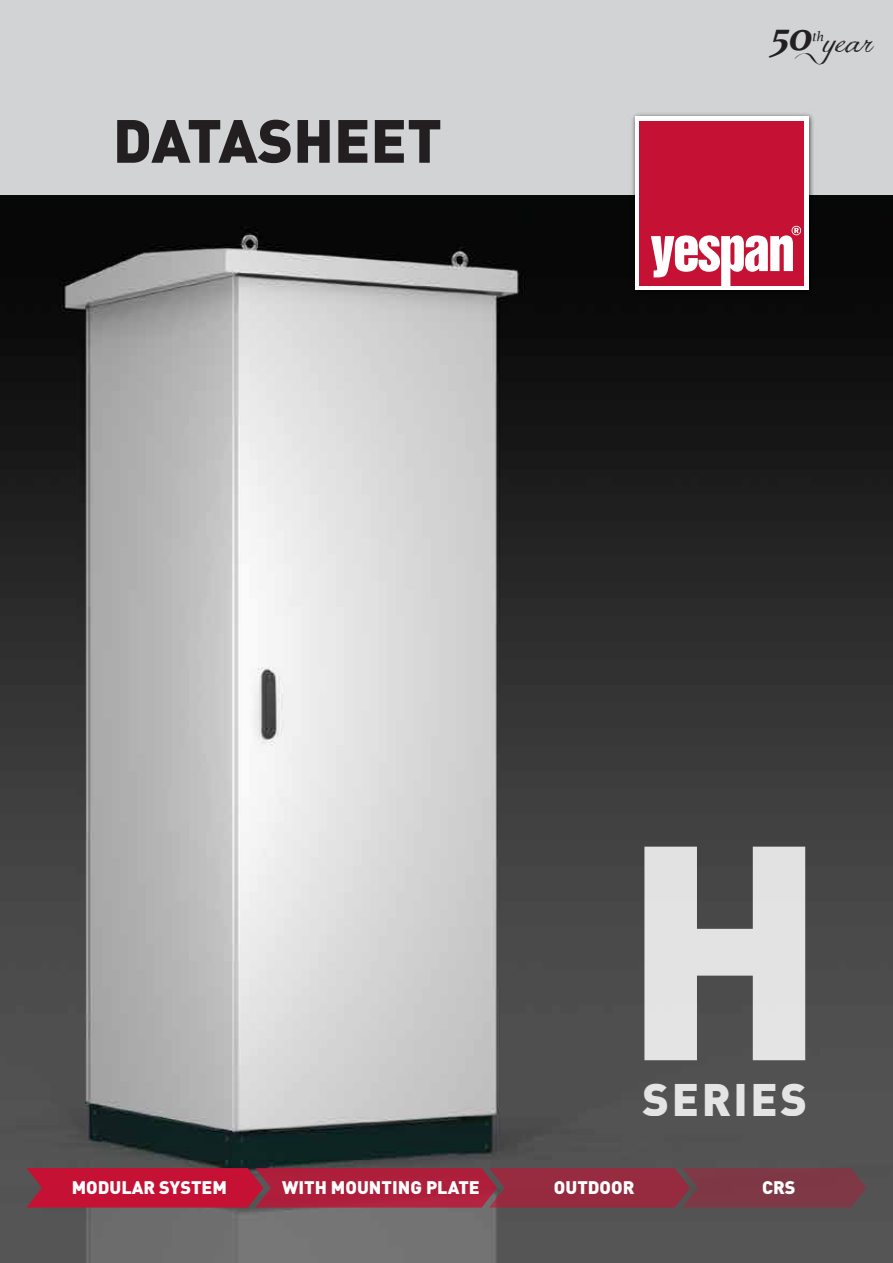
<style>
.page{position:relative;width:893px;height:1263px;background:#fff}
.page>*{position:absolute;margin:0;border:0;box-sizing:border-box;transform-origin:0 0}
.t1{font:900 300px "DIN Pro";color:#fff}
.t2{font:900 60px "DIN Pro";color:#231f20}
.t3{font:900 45px "DIN Pro";letter-spacing:.06em;color:#fff}
.t4{font:italic 700 43.2px "Athelas";color:#231f20}
.t5{font:31.2px "Jellyka Delicious Cake";color:#231f20}
.t6{font:900 18px "DIN Pro";color:#fff}
</style>
<div class="page">
<img style="left:0;top:194px;width:893px;height:1069px">
<div style="left:0;top:0;width:893px;height:194px;background:#d1d3d4"></div>
<img style="left:628px;top:113px;width:189px;height:185px">
<div style="left:635px;top:116px;width:174px;height:174px;background:#fff"></div>
<div style="left:639px;top:121px;width:165px;height:165px;background:#c41134"></div>
<svg style="left:651px;top:226px;width:150px;height:60px"></svg>
<svg style="left:26px;top:1168px;width:840px;height:39px;background:#a1253d"></svg>
<h2 class="t2" style="left:113px;top:100px;width:331px">DATASHEET</h2>
<h3 class="t4" style="left:772px;top:2px;width:42px">50</h3>
<h3 class="t5" style="left:812px;top:21px;width:63px"><sup>th</sup>year</h3>
<h1 class="t1" style="left:623px;top:748px;width:206px">H</h1>
<h3 class="t3" style="left:642px;top:1069px;width:166px">SERIES</h3>
<p class="t6" style="left:72px;top:1175px;width:157px">MODULAR SYSTEM</p>
<p class="t6" style="left:282px;top:1175px;width:199px">WITH MOUNTING PLATE</p>
<p class="t6" style="left:554px;top:1175px;width:82px">OUTDOOR</p>
<p class="t6" style="left:762px;top:1175px;width:35px">CRS</p>
</div>
